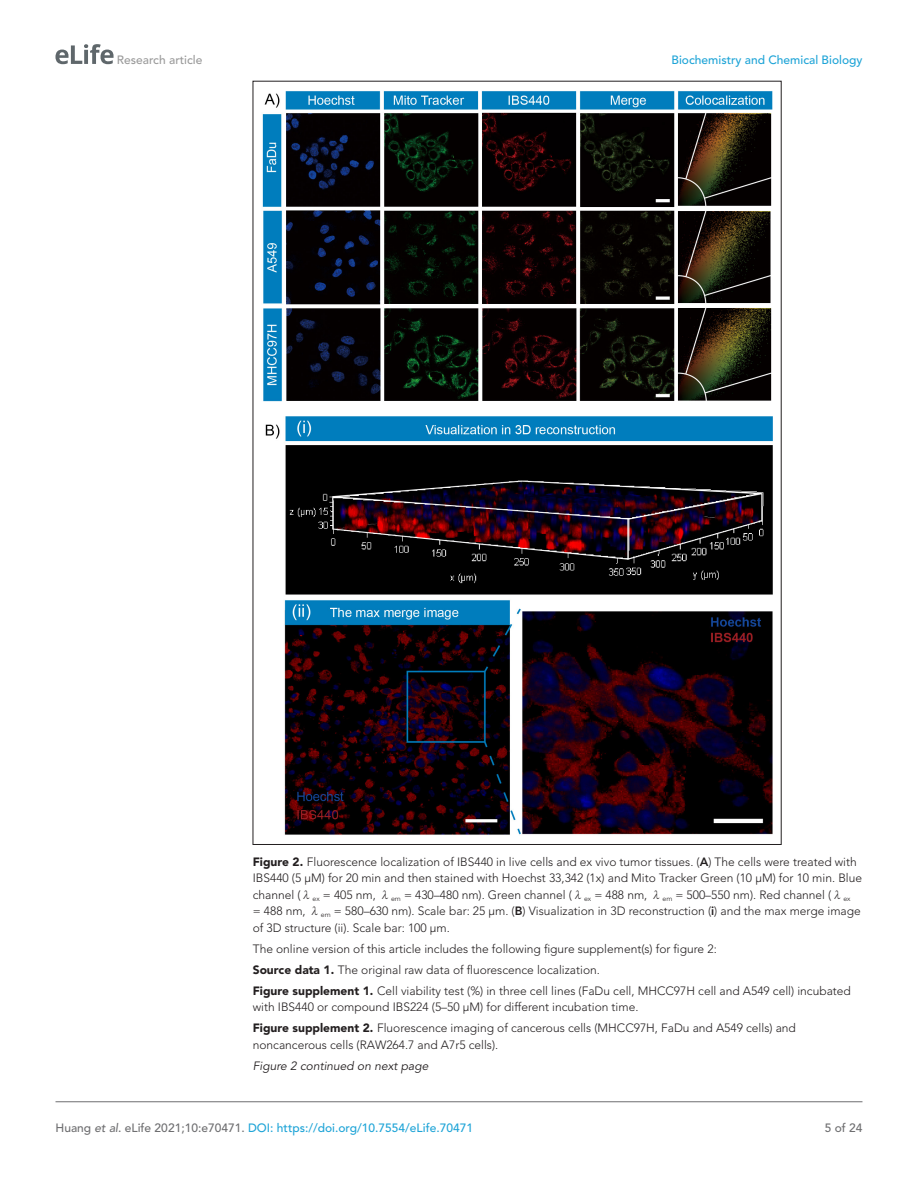
<style>
.page{position:relative;width:918px;height:1188px;background:#fff}
.page>*{position:absolute;margin:0;border:0;box-sizing:border-box;transform-origin:0 0}
.t1{font:300 12px/16.5px "Avenir LT Std";color:#231f20}
.t2{font:500 12px "Avenir LT Std";color:#1ea4d7}
.t3{font:italic 12px "Avenir LT Std";color:#231f20}
.t4{font:500 12px "Avenir LT Std";color:#9a9a9a}
.t5{font:500 12px "Avenir LT Std";color:#6e6e70}
.s1{font-weight:900}
.s2{font-weight:800}
.s3{font-family:"MS Mincho";font-weight:400}
.s4{color:#6e6e70}
.s5{font-style:italic;color:#6e6e70}
</style>
<div class="page">
<svg style="left:55px;top:44px;width:59px;height:20px"></svg>
<hr style="left:56px;top:1101px;width:806px;height:1px;background:#6e6e70">
<img style="left:262px;top:91px;width:510px;height:744px">
<p class="t4" style="left:117px;top:53px;width:87px">Research article</p>
<p class="t2" style="left:672px;top:53px;width:192px">Biochemistry and Chemical Biology</p>
<p class="t1" style="left:253px;top:853px;width:611px"><span class="s1">Figure 2.</span> Fluorescence localization of IBS440 in live cells and ex vivo tumor tissues. (<span class="s2">A</span>) The cells were treated with IBS440 (5 μM) for 20 min and then stained with Hoechst 33,342 (1x) and Mito Tracker Green (10 μM) for 10 min. Blue channel (<span class="s3">λ</span><sub>ex</sub> = 405 nm, <span class="s3">λ</span><sub>em</sub> = 430–480 nm). Green channel (<span class="s3">λ</span><sub>ex</sub> = 488 nm, <span class="s3">λ</span><sub>em</sub> = 500–550 nm). Red channel (<span class="s3">λ</span><sub>ex<br></sub>= 488 nm, <span class="s3">λ</span><sub>em</sub> = 580–630 nm). Scale bar: 25 μm. (<span class="s2">B</span>) Visualization in 3D reconstruction (<span class="s2">i</span>) and the max merge image of 3D structure (ii). Scale bar: 100 μm.</p>
<p class="t1" style="left:253px;top:938px;width:600px;line-height:21px">The online version of this article includes the following figure supplement(s) for figure 2:<br><span class="s1">Source data 1.</span> The original raw data of fluorescence localization.<br><span class="s1">Figure supplement 1.</span> Cell viability test (%) in three cell lines (FaDu cell, MHCC97H cell and A549 cell) incubated</p>
<p class="t1" style="left:253px;top:997px;width:545px;line-height:21px">with IBS440 or compound IBS224 (5–50 μM) for different incubation time.<br><span class="s1">Figure supplement 2.</span> Fluorescence imaging of cancerous cells (MHCC97H, FaDu and A549 cells) and</p>
<p class="t1" style="left:253px;top:1036px;width:247px">noncancerous cells (RAW264.7 and A7r5 cells).</p>
<p class="t3" style="left:253px;top:1059px;width:177px">Figure 2 continued on next page</p>
<p class="t2" style="left:56px;top:1121px;width:419px"><span class="s4">Huang</span> <span class="s5">et al</span><span class="s4">. eLife 2021;10:e70471.</span> DOI: https://doi.org/10.7554/eLife.70471</p>
<p class="t5" style="left:825px;top:1121px;width:39px">5 of 24</p>
</div>
